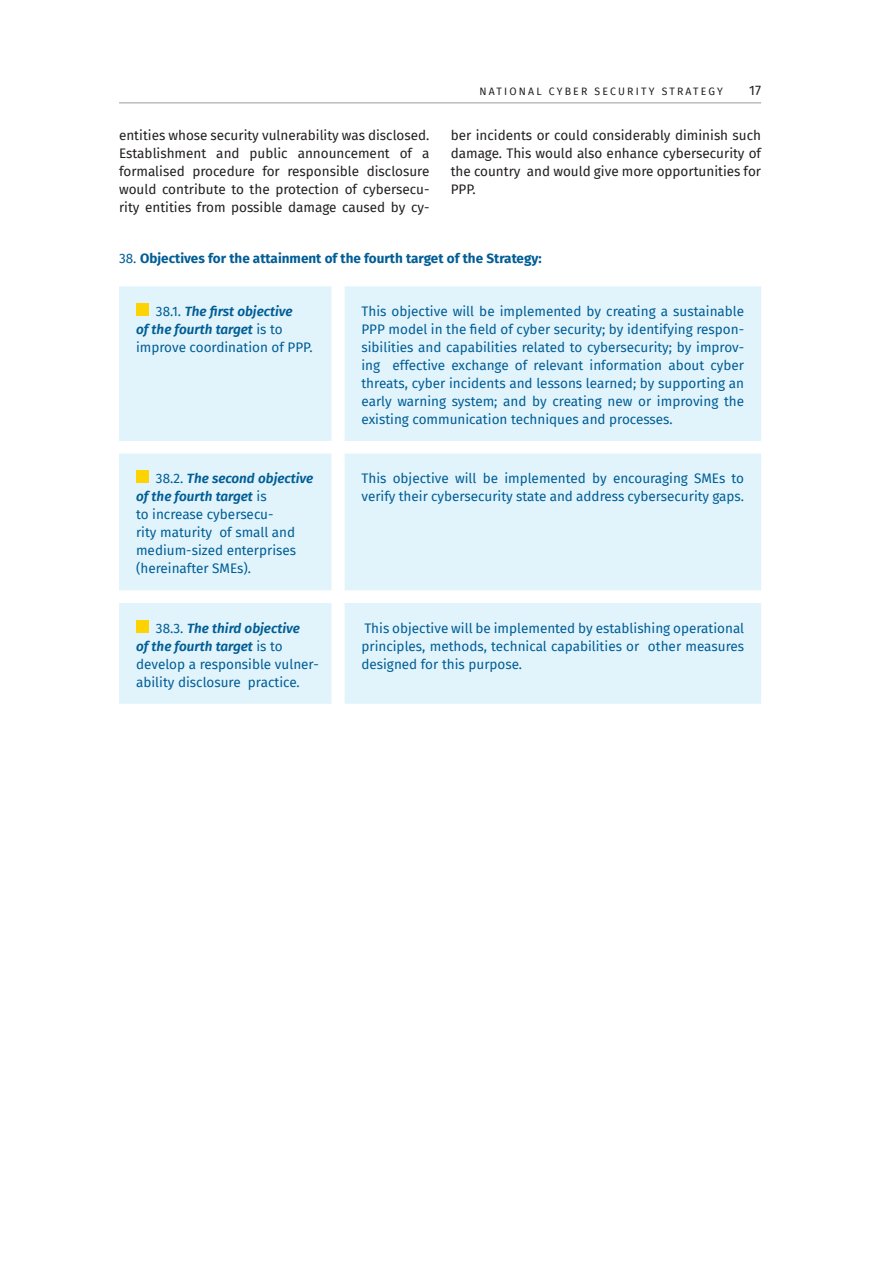
<style>
.page{position:relative;width:893px;height:1263px;background:#fff}
.page>*{position:absolute;margin:0;border:0;box-sizing:border-box;transform-origin:0 0}
.t1{font:13.5px/18px "Fira Sans";color:#005d95}
.t2{font:13.5px/18px "Fira Sans";color:#231f20;text-align:justify}
.t3{font:700 13.5px "Fira Sans";color:#005d95}
.t4{font:10.5px "Fira Sans";letter-spacing:.21em;color:#231f20}
.s1{font-weight:400}
.s2{font-weight:600;font-style:italic}
</style>
<div class="page">
<hr style="left:119px;top:102px;width:642px;height:2px;background:#bcbdc0">
<div style="left:119px;top:286px;width:642px;height:418px;background:#e1f4fc"></div>
<svg style="left:332px;top:286px;width:12px;height:418px"></svg>
<div style="left:136px;top:303px;width:13px;height:13px;background:#fed304"></div>
<div style="left:136px;top:471px;width:13px;height:12px;background:#fed304"></div>
<div style="left:136px;top:620px;width:13px;height:13px;background:#fed304"></div>
<p class="t4" style="left:479px;top:83px;width:245px">NATIONAL CYBER SECURITY STRATEGY</p>
<p class="t2" style="left:749px;top:81px;width:14px">17</p>
<p class="t2" style="left:119px;top:126px;width:312px">entities whose security vulnerability was disclosed.<br>Establishment and public announcement of a formalised procedure for responsible disclosure would contribute to the protection of cybersecu&shy;rity entities from possible damage caused by cy-</p>
<p class="t2" style="left:451px;top:126px;width:313px">ber incidents or could considerably diminish such damage. This would also enhance cybersecurity of the country and would give more opportunities for PPP.</p>
<p class="t3" style="left:119px;top:247px;width:424px"><span class="s1">38.</span> Objectives for the attainment of the fourth target of the Strategy:</p>
<p class="t1" style="left:136px;top:302px;width:178px;text-indent:20px">38.1. <span class="s2">The first objective<br>of the fourth target</span> is to improve coordination of PPP.</p>
<p class="t1" style="left:361px;top:302px;width:384px;text-align:justify">This objective will be implemented by creating a sustainable PPP model in the field of cyber security; by identifying respon&shy;sibilities and capabilities related to cybersecurity; by improv&shy;ing effective exchange of relevant information about cyber threats, cyber incidents and lessons learned; by supporting an early warning system; and by creating new or improving the existing communication techniques and processes.</p>
<p class="t1" style="left:136px;top:469px;width:179px;text-indent:20px">38.2. <span class="s2">The second objective of the fourth target</span> is<br>to increase cybersecu-<br>rity maturity of small and medium-sized enterprises (hereinafter SMEs).</p>
<p class="t1" style="left:361px;top:469px;width:384px">This objective will be implemented by encouraging SMEs to verify their cybersecurity state and address cybersecurity gaps.</p>
<p class="t1" style="left:136px;top:619px;width:184px;text-indent:20px">38.3. <span class="s2">The third objective<br>of the fourth target</span> is to develop a responsible vulner&shy;ability disclosure practice.</p>
<p class="t1" style="left:361px;top:618px;width:384px;text-align:justify">This objective will be implemented by establishing operational principles, methods, technical capabilities or other measures designed for this purpose.</p>
</div>
